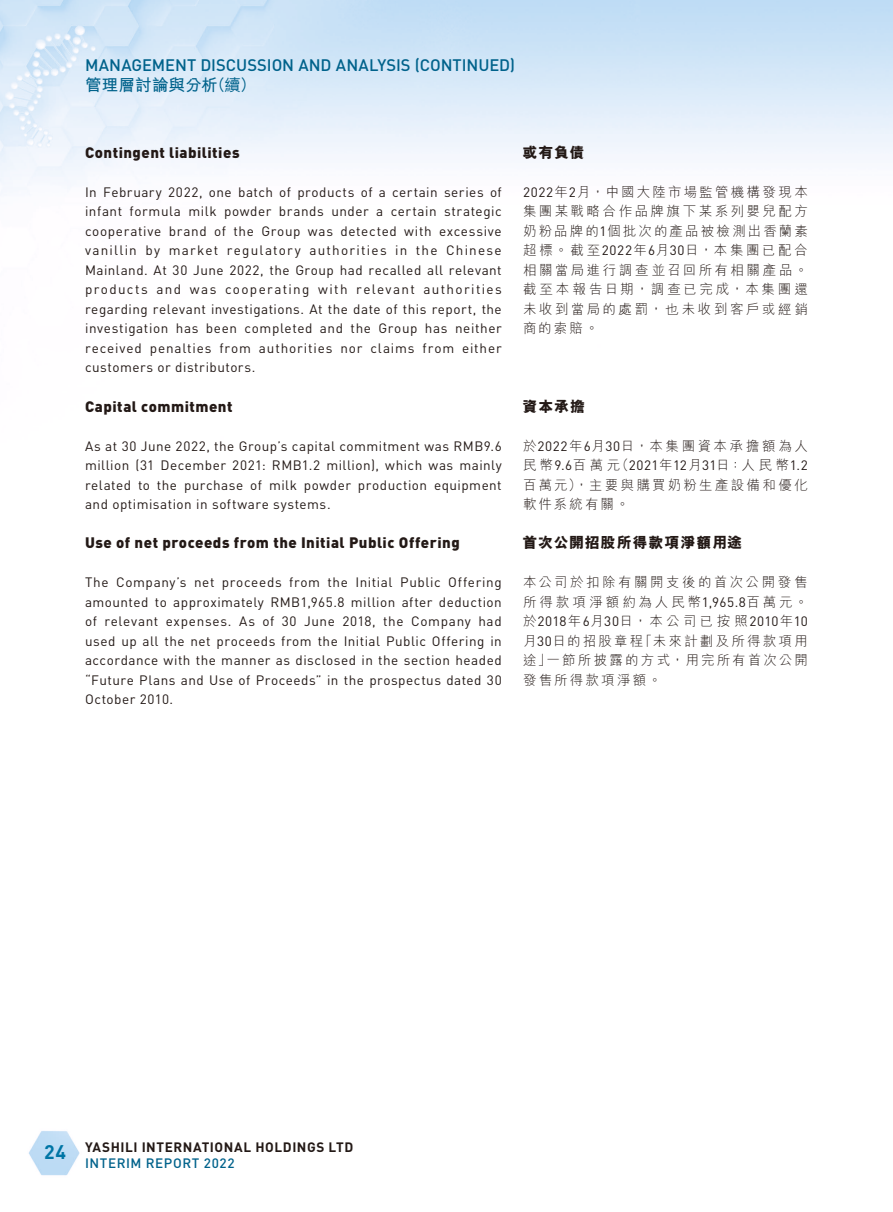
<style>
.page{position:relative;width:893px;height:1212px;background:#fff}
.page>*{position:absolute;margin:0;border:0;box-sizing:border-box;transform-origin:0 0}
.t1{font:700 19.5px "DIN Pro";color:#0075a5}
.t2{font:500 16.5px "DIN Pro";letter-spacing:-.005em;color:#00628b}
.t3{font:700 16.5px "M Hei HK";letter-spacing:.015em;color:#00628b}
.t4{font:900 15px "DIN Pro";letter-spacing:.03em;color:#231916}
.t5{font:800 15px "M Hei HK";letter-spacing:.055em;color:#231916}
.t6{font:13.5px/19.5px "DIN Pro";letter-spacing:.04em;color:#231916;text-align:justify}
.t7{font:300 13.5px/19.5px "M Hei HK";letter-spacing:.18em;color:#231916;text-align:justify}
.t8{font:300 13.5px/19.5px "M Hei HK";letter-spacing:.2em;color:#231916}
.t9{font:700 13.5px "DIN Pro";letter-spacing:.04em;color:#231916}
.t10{font:300 13.5px/19.5px "M Hei HK";letter-spacing:.16em;color:#231916}
.t11{font:13.5px "DIN Pro";letter-spacing:.02em;color:#231916}
.t12{font:500 13.5px "DIN Pro";letter-spacing:.045em;color:#00628b}
.s1{font-weight:500}
.s2{font-family:"DIN Pro";font-weight:400}
.s3{font-family:"M Hei HK";font-weight:300}
</style>
<div class="page">
<img style="left:0;top:0;width:893px;height:1176px">
<p class="t2" style="left:85px;top:54px;width:432px">MANAGEMENT DISCUSSION AND ANALYSIS (CONTINUED)</p>
<p class="t3" style="left:85px;top:73px;width:173px">管理層討論與分析<span class="s1">（續）</span></p>
<p class="t4" style="left:85px;top:142px;width:156px">Contingent liabilities</p>
<p class="t6" style="left:85px;top:182px;width:418px">In February 2022, one batch of products of a certain series of infant formula milk powder brands under a certain strategic cooperative brand of the Group was detected with excessive vanillin by market regulatory authorities in the Chinese Mainland. At 30 June 2022, the Group had recalled all relevant products and was cooperating with relevant authorities regarding relevant investigations. At the date of this report, the investigation has been completed and the Group has neither received penalties from authorities nor claims from either customers or distributors.</p>
<p class="t4" style="left:85px;top:396px;width:149px">Capital commitment</p>
<p class="t6" style="left:85px;top:435px;width:418px">As at 30 June 2022, the Group’s capital commitment was RMB9.6 million (31 December 2021: RMB1.2 million), which was mainly related to the purchase of milk powder production equipment and optimisation in software systems.</p>
<p class="t4" style="left:85px;top:532px;width:376px">Use of net proceeds from the Initial Public Offering</p>
<p class="t6" style="left:85px;top:572px;width:418px">The Company’s net proceeds from the Initial Public Offering amounted to approximately RMB1,965.8 million after deduction of relevant expenses. As of 30 June 2018, the Company had used up all the net proceeds from the Initial Public Offering in accordance with the manner as disclosed in the section headed “Future Plans and Use of Proceeds” in the prospectus dated 30<br>October 2010.</p>
<p class="t5" style="left:522px;top:145px;width:64px">或有負債</p>
<p class="t7" style="left:523px;top:182px;width:286px"><span class="s2">2022</span>年<span class="s2">2</span>月，中國大陸市場監管機構發現本集團某戰略合作品牌旗下某系列嬰兒配方奶粉品牌的<span class="s2">1</span>個批次的產品被檢測出香蘭素超標。截至<span class="s2">2022</span>年<span class="s2">6</span>月<span class="s2">30</span>日，本集團已配合相關當局進行調查並召回所有相關產品。截至本報告日期，調查已完成，本集團還未收到當局的處罰，也未收到客戶或經銷商的索賠。</p>
<p class="t5" style="left:523px;top:398px;width:64px">資本承擔</p>
<p class="t7" style="left:523px;top:436px;width:286px">於<span class="s2">2022</span>年<span class="s2">6</span>月<span class="s2">30</span>日，本集團資本承擔額為人</p>
<p class="t6" style="left:523px;top:455px;width:286px"><span class="s3">民幣</span>9.6<span class="s3">百萬元（</span>2021<span class="s3">年</span>12<span class="s3">月</span>31<span class="s3">日：人民幣</span>1.2</p>
<p class="t10" style="left:523px;top:475px;width:286px">百萬元），主要與購買奶粉生產設備和優化軟件系統有關。</p>
<p class="t5" style="left:522px;top:535px;width:221px">首次公開招股所得款項淨額用途</p>
<p class="t8" style="left:523px;top:572px;width:286px">本公司於扣除有關開支後的首次公開發售所得款項淨額約為人民幣<span class="s2">1,965.8</span>百萬元。</p>
<p class="t11" style="left:523px;top:612px;width:286px"><span class="s3">於</span>2018<span class="s3">年</span>6<span class="s3">月</span>30<span class="s3">日，本公司已按照</span>2010<span class="s3">年</span>10</p>
<p class="t7" style="left:523px;top:631px;width:286px">月<span class="s2">30</span>日的招股章程「未來計劃及所得款項用途」一節所披露的方式，用完所有首次公開發售所得款項淨額。</p>
<h1 class="t1" style="left:44px;top:1138px;width:23px">24</h1>
<p class="t9" style="left:85px;top:1138px;width:270px">YASHILI INTERNATIONAL HOLDINGS LTD</p>
<p class="t12" style="left:85px;top:1154px;width:151px">INTERIM REPORT 2022</p>
</div>
